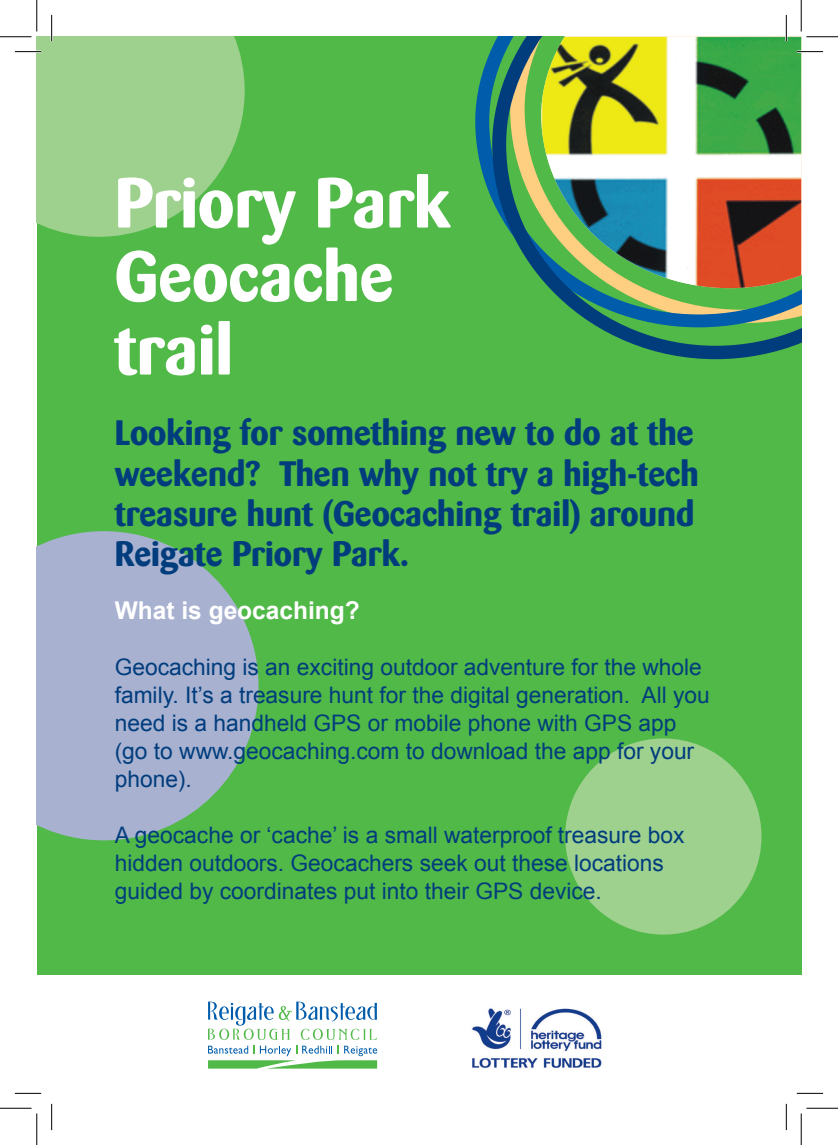
<style>
.page{position:relative;width:838px;height:1145px;background:#fff}
.page>*{position:absolute;margin:0;border:0;box-sizing:border-box;transform-origin:0 0}
.t1{font:700 70px/73.5px "Barmeno";color:#fff}
.t2{font:700 35px/40.2px "Barmeno";color:#013d7d}
.t3{font:700 24.5px "Arial";color:#fff}
.t4{font:22.75px/28px "Arial";color:#013d7d}
</style>
<div class="page">
<div style="left:37px;top:37px;width:764px;height:938px;background:#51b948"></div>
<svg style="left:475px;top:48px;width:17px;height:151px;fill:#015dab"></svg>
<svg style="left:492px;top:37px;width:309px;height:322px"></svg>
<svg style="left:208px;top:1001px;width:169px;height:39px"></svg>
<svg style="left:208px;top:1046px;width:169px;height:23px"></svg>
<img style="left:472px;top:1008px;width:130px;height:60px">
<svg style="left:37px;top:531px;width:221px;height:309px;background:#9cb2be"></svg>
<svg style="left:37px;top:37px;width:208px;height:200px;background:#94cd85"></svg>
<div style="left:565px;top:738px;width:196px;height:197px;background:#9ed08e;border-radius:50%"></div>
<hr style="left:15px;top:51px;width:26px;height:2px;background:#fff">
<hr style="left:796px;top:51px;width:27px;height:2px;background:#fff">
<hr style="left:51px;top:15px;width:2px;height:26px;background:#fff">
<hr style="left:785px;top:15px;width:2px;height:26px;background:#fff">
<svg style="left:15px;top:51px;width:26px;height:1px"></svg>
<svg style="left:796px;top:51px;width:27px;height:1px"></svg>
<svg style="left:15px;top:1093px;width:26px;height:1px"></svg>
<svg style="left:796px;top:1093px;width:27px;height:1px"></svg>
<svg style="left:51px;top:15px;width:1px;height:26px"></svg>
<svg style="left:51px;top:1104px;width:1px;height:26px"></svg>
<svg style="left:786px;top:15px;width:1px;height:26px"></svg>
<svg style="left:786px;top:1104px;width:1px;height:26px"></svg>
<hr style="left:0;top:36px;width:32px;height:1px;background:#000">
<hr style="left:806px;top:36px;width:31px;height:1px;background:#000">
<hr style="left:0;top:1108px;width:32px;height:1px;background:#000">
<hr style="left:806px;top:1108px;width:31px;height:1px;background:#000">
<hr style="left:36px;top:0;width:1px;height:31px;background:#000">
<hr style="left:36px;top:1113px;width:1px;height:32px;background:#000">
<hr style="left:800px;top:0;width:1px;height:31px;background:#000">
<hr style="left:800px;top:1113px;width:1px;height:32px;background:#000">
<h1 class="t1" style="left:115px;top:166px;width:337px">Priory Park<br>Geocache trail</h1>
<h2 class="t2" style="left:115px;top:413px;width:585px">Looking for something new to do at the weekend? Then why not try a high-tech treasure hunt (Geocaching trail) around Reigate Priory Park.</h2>
<p class="t3" style="left:115px;top:594px;width:247px">What is geocaching?</p>
<p class="t4" style="left:115px;top:653px;width:596px">Geocaching is an exciting outdoor adventure for the whole family. It’s a treasure hunt for the digital generation. All you need is a handheld GPS or mobile phone with GPS app (go to www.geocaching.com to download the app for your phone).</p>
<p class="t4" style="left:115px;top:821px;width:571px">A geocache or ‘cache’ is a small waterproof treasure box hidden outdoors. Geocachers seek out these locations guided by coordinates put into their GPS device.</p>
</div>
